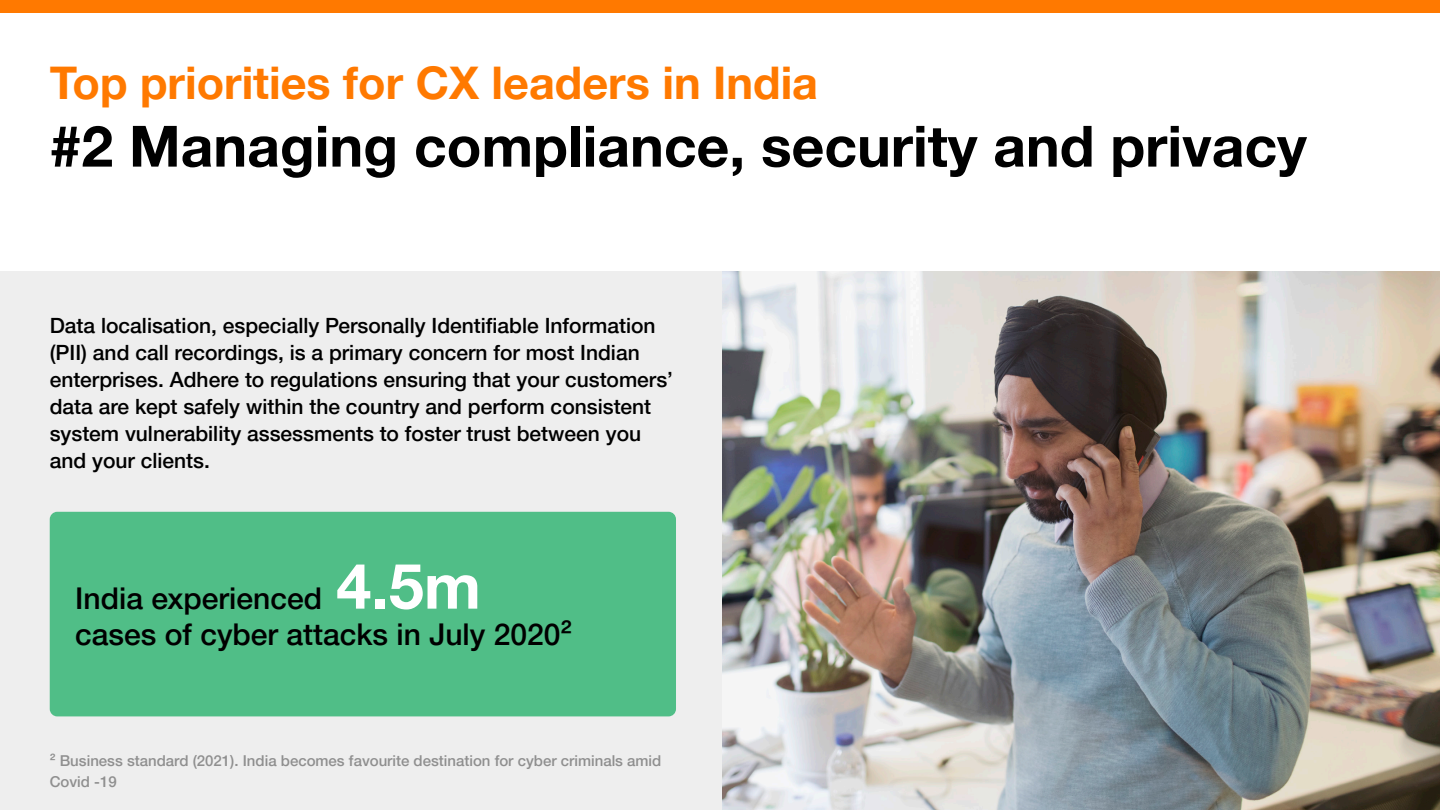
<style>
.page{position:relative;width:1440px;height:810px;background:#fff}
.page>*{position:absolute;margin:0;border:0;box-sizing:border-box;transform-origin:0 0}
.t1{font:700 57px "Helvetica Neue";color:#000}
.t2{font:700 45px "Helvetica Neue";color:#ff7900}
.t3{font:500 30px/36px "Helvetica Neue";color:#000}
.t4{font:500 21px/27px "Helvetica Neue";color:#000}
.t5{font:500 15px/21px "Helvetica Neue";color:#8f8f8f}
.s1{font-weight:700;font-size:63px;color:#fff}
</style>
<div class="page">
<div style="left:0;top:272px;width:723px;height:538px;background:#eee"></div>
<div style="left:0;top:0;width:1440px;height:13px;background:#ff7900"></div>
<img style="left:723px;top:272px;width:717px;height:538px">
<div style="left:50px;top:512px;width:626px;height:204px;background:#50be87;border-radius:8px"></div>
<h2 class="t2" style="left:50px;top:55px;width:770px">Top priorities for CX leaders in India</h2>
<h1 class="t1" style="left:50px;top:111px;width:1259px">#2 Managing compliance, security and privacy</h1>
<p class="t4" style="left:50px;top:312px;width:625px">Data localisation, especially Personally Identifiable Information (PII) and call recordings, is a primary concern for most Indian enterprises. Adhere to regulations ensuring that your customers’ data are kept safely within the country and perform consistent system vulnerability assessments to foster trust between you and your clients.</p>
<h3 class="t3" style="left:75px;top:580px;width:498px">India experienced <span class="s1">4.5m<br></span>cases of cyber attacks in July 2020²</h3>
<p class="t5" style="left:50px;top:750px;width:613px">² Business standard (2021). India becomes favourite destination for cyber criminals amid<br>Covid -19</p>
</div>
